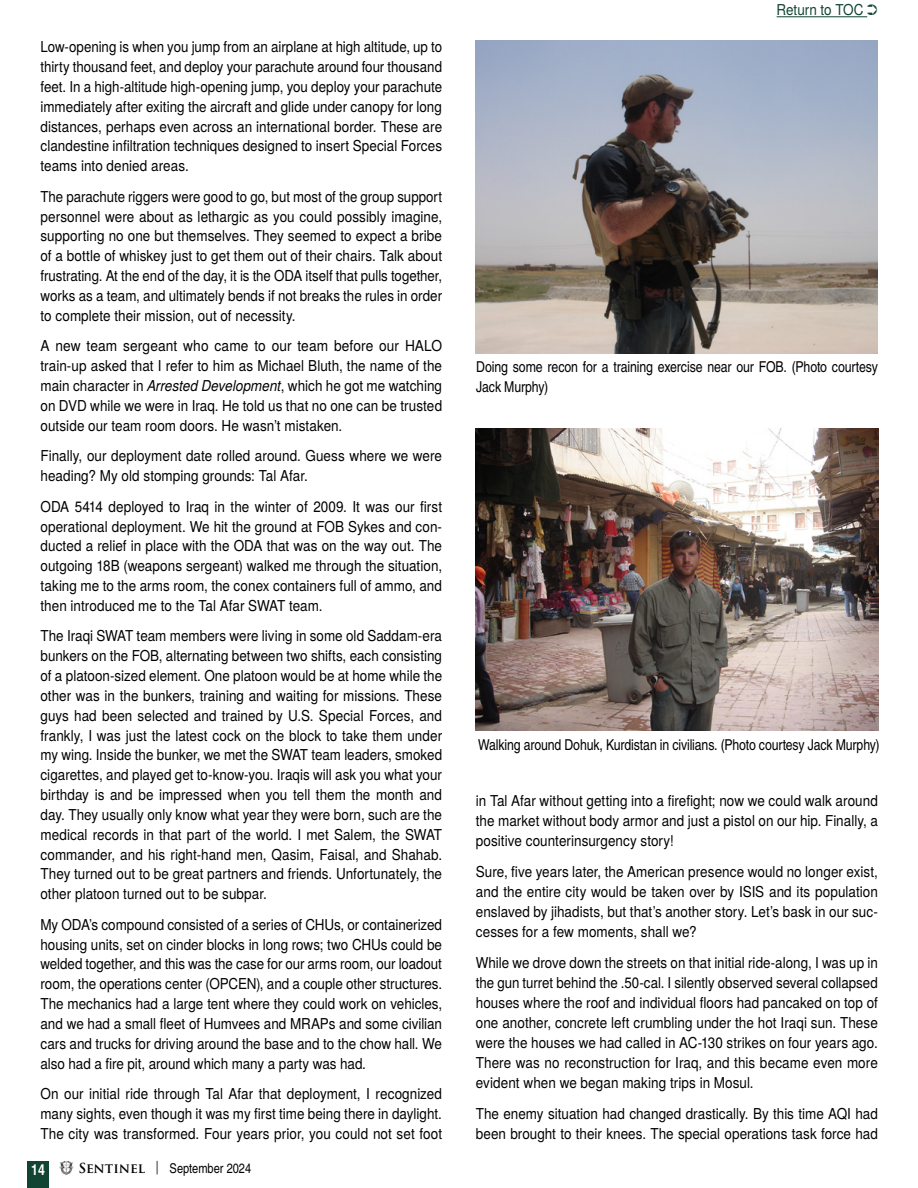
<style>
.page{position:relative;width:918px;height:1188px;background:#fff}
.page>*{position:absolute;margin:0;border:0;box-sizing:border-box;transform-origin:0 0}
.t1{font:15px/19.8px "Te X Gyre Heros";color:#000;text-align:justify;scale:.9 1}
.t2{font:15px/19.8px "Te X Gyre Heros";color:#000;text-align:justify;scale:.89 1}
.t3{font:15px/19.8px "Te X Gyre Heros";color:#000;text-align:justify;scale:.92 1}
.t4{font:15px/19.5px "Te X Gyre Heros Condensed";letter-spacing:-.01em;color:#000}
.t5{font:15px "Te X Gyre Heros";letter-spacing:-.005em;color:#114432;scale:.9 1}
.t6{font:700 15px "Te X Gyre Heros Condensed";color:#fff}
.t7{font:13.5px "Te X Gyre Heros Condensed";color:#000}
.s1{font-style:italic}
.s2{font-family:"Trajan Pro";font-weight:700}
.s3{font-family:"Trajan Pro"}
</style>
<div class="page">
<svg style="left:59px;top:1161px;width:15px;height:14px"></svg>
<div style="left:27px;top:1161px;width:22px;height:27px;background:#114432"></div>
<img style="left:476px;top:429px;width:403px;height:302px">
<img style="left:476px;top:40px;width:402px;height:314px">
<hr style="left:777px;top:16px;width:90px;height:1px;background:#114432">
<p class="t2" style="left:40px;top:36px;width:453px">Low-opening is when you jump from an airplane at high altitude, up to thirty thousand feet, and deploy your parachute around four thousand feet. In a high-altitude high-opening jump, you deploy your parachute immediately after exiting the aircraft and glide under canopy for long distances, perhaps even across an international border. These are clandestine infiltration techniques designed to insert Special Forces teams into denied areas.</p>
<p class="t2" style="left:40px;top:185px;width:453px">The parachute riggers were good to go, but most of the group support personnel were about as lethargic as you could possibly imagine, supporting no one but themselves. They seemed to expect a bribe of a bottle of whiskey just to get them out of their chairs. Talk about frustrating. At the end of the day, it is the ODA itself that pulls together, works as a team, and ultimately bends if not breaks the rules in order to complete their mission, out of necessity.</p>
<p class="t3" style="left:40px;top:335px;width:438px">A new team sergeant who came to our team before our HALO train-up asked that I refer to him as Michael Bluth, the name of the main character in <span class="s1">Arrested Development</span>, which he got me watching on DVD while we were in Iraq. He told us that no one can be trusted outside our team room doors. He wasn’t mistaken.</p>
<p class="t1" style="left:40px;top:445px;width:448px">Finally, our deployment date rolled around. Guess where we were heading? My old stomping grounds: Tal Afar.</p>
<p class="t1" style="left:40px;top:495px;width:448px">ODA 5414 deployed to Iraq in the winter of 2009. It was our first operational deployment. We hit the ground at FOB Sykes and con&shy;ducted a relief in place with the ODA that was on the way out. The outgoing 18B (weapons sergeant) walked me through the situation, taking me to the arms room, the conex containers full of ammo, and then introduced me to the Tal Afar SWAT team.</p>
<p class="t1" style="left:40px;top:625px;width:448px">The Iraqi SWAT team members were living in some old Saddam-era bunkers on the FOB, alternating between two shifts, each consisting of a platoon-sized element. One platoon would be at home while the other was in the bunkers, training and waiting for missions. These guys had been selected and trained by U.S. Special Forces, and frankly, I was just the latest cock on the block to take them under my wing. Inside the bunker, we met the SWAT team leaders, smoked cigarettes, and played get to-know-you. Iraqis will ask you what your birthday is and be impressed when you tell them the month and day. They usually only know what year they were born, such are the medical records in that part of the world. I met Salem, the SWAT commander, and his right-hand men, Qasim, Faisal, and Shahab.<br>They turned out to be great partners and friends. Unfortunately, the other platoon turned out to be subpar.</p>
<p class="t1" style="left:40px;top:913px;width:448px">My ODA’s compound consisted of a series of CHUs, or containerized housing units, set on cinder blocks in long rows; two CHUs could be welded together, and this was the case for our arms room, our loadout room, the operations center (OPCEN), and a couple other structures.<br>The mechanics had a large tent where they could work on vehicles, and we had a small fleet of Humvees and MRAPs and some civilian cars and trucks for driving around the base and to the chow hall. We also had a fire pit, around which many a party was had.</p>
<p class="t1" style="left:40px;top:1083px;width:448px">On our initial ride through Tal Afar that deployment, I recognized many sights, even though it was my first time being there in daylight.<br>The city was transformed. Four years prior, you could not set foot</p>
<p class="t6" style="left:31px;top:1159px;width:15px">14</p>
<p class="t7" style="left:78px;top:1158px;width:174px"><span class="s2">SENTINEL</span> <span class="s3">|</span> September 2024</p>
<p class="t5" style="left:777px;top:-2px;width:114px">Return to TOC ➲</p>
<p class="t4" style="left:476px;top:357px;width:403px">Doing some recon for a training exercise near our FOB. (Photo courtesy<br>Jack Murphy)</p>
<p class="t4" style="left:478px;top:734px;width:403px">Walking around Dohuk, Kurdistan in civilians. (Photo courtesy Jack Murphy)</p>
<p class="t1" style="left:476px;top:789px;width:448px">in Tal Afar without getting into a firefight; now we could walk around the market without body armor and just a pistol on our hip. Finally, a positive counterinsurgency story!</p>
<p class="t1" style="left:476px;top:860px;width:448px">Sure, five years later, the American presence would no longer exist, and the entire city would be taken over by ISIS and its population enslaved by jihadists, but that’s another story. Let’s bask in our suc&shy;cesses for a few moments, shall we?</p>
<p class="t2" style="left:476px;top:951px;width:453px">While we drove down the streets on that initial ride-along, I was up in the gun turret behind the .50-cal. I silently observed several collapsed houses where the roof and individual floors had pancaked on top of one another, concrete left crumbling under the hot Iraqi sun. These were the houses we had called in AC-130 strikes on four years ago.<br>There was no reconstruction for Iraq, and this became even more evident when we began making trips in Mosul.</p>
<p class="t1" style="left:476px;top:1102px;width:448px">The enemy situation had changed drastically. By this time AQI had been brought to their knees. The special operations task force had</p>
</div>
